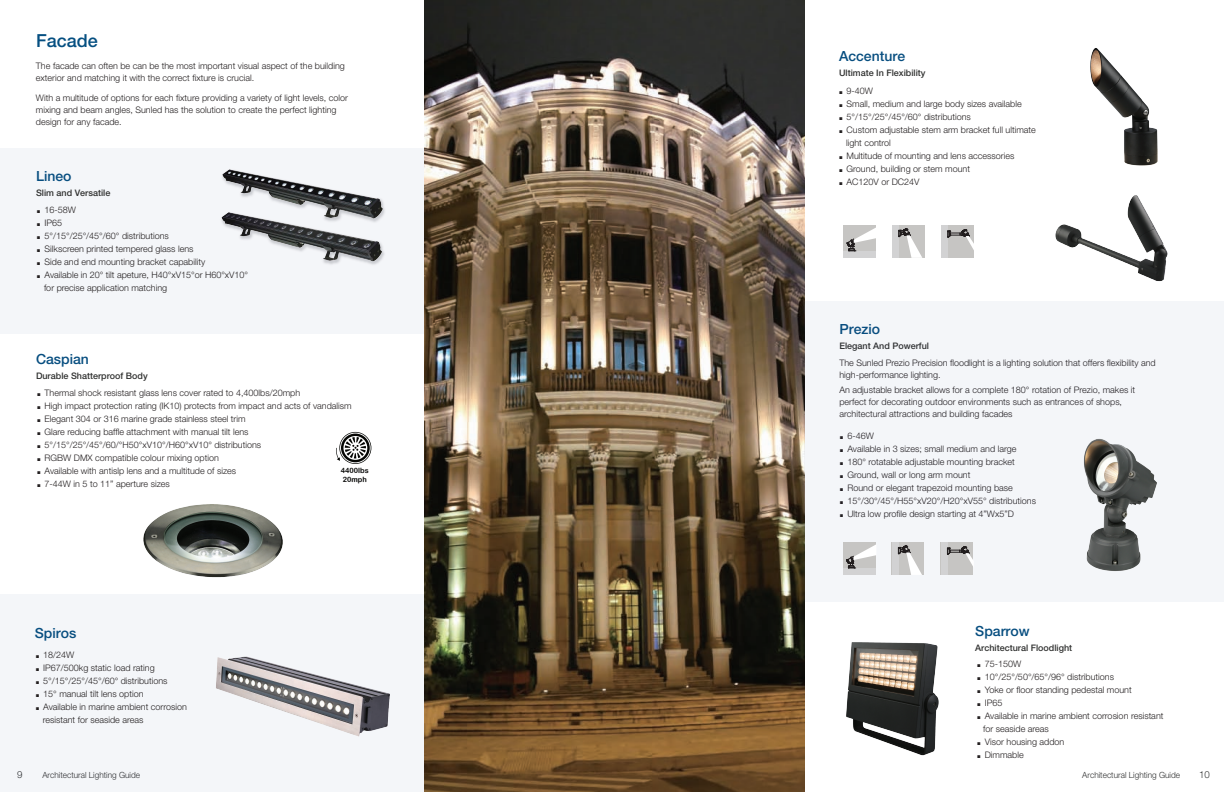
<style>
.page{position:relative;width:1224px;height:792px;background:#fff}
.page>*{position:absolute;margin:0;border:0;box-sizing:border-box;transform-origin:0 0}
.t1{font:500 18px "Helvetica Neue LT Std";color:#054f81}
.t2{font:500 14px "Helvetica Neue LT Std";color:#074e80}
.t3{font:300 9.7px "Helvetica Neue LT Std";color:#303232}
.t4{font:300 9px/12px "Helvetica Neue LT Std";color:#231f20}
.t5{font:500 9px "Helvetica Neue LT Std";color:#2f302f}
.t6{font:300 8.5px "Helvetica Neue LT Std";color:#303131}
.t7{font:7.3px/8.7px "Arial Rounded MT Bold";color:#050504}
.s1{font-family:"Arial";font-weight:400;font-size:6px}
</style>
<div class="page">
<div style="left:0;top:148px;width:434px;height:186px;background:#f4f6f9"></div>
<div style="left:0;top:594px;width:435px;height:198px;background:#f4f6f9"></div>
<div style="left:843px;top:225px;width:33px;height:33px;background:#c6c5c3"></div>
<div style="left:843px;top:251px;width:33px;height:7px;background:#d2d2d3"></div>
<svg style="left:847px;top:227px;width:29px;height:25px"></svg>
<div style="left:892px;top:225px;width:32px;height:32px;background:#c6c5c3"></div>
<div style="left:892px;top:225px;width:7px;height:32px;background:#d2d2d3"></div>
<svg style="left:899px;top:228px;width:23px;height:30px"></svg>
<div style="left:941px;top:225px;width:33px;height:33px;background:#c6c5c3"></div>
<div style="left:941px;top:225px;width:7px;height:33px;background:#d2d2d3"></div>
<svg style="left:948px;top:229px;width:26px;height:21px"></svg>
<img style="left:424px;top:0;width:381px;height:792px">
<img style="left:143px;top:504px;width:140px;height:73px">
<img style="left:1090px;top:48px;width:68px;height:118px">
<div style="left:804px;top:301px;width:420px;height:301px;background:#f4f6f9"></div>
<div style="left:843px;top:542px;width:32px;height:33px;background:#c6c5c3"></div>
<div style="left:843px;top:568px;width:33px;height:7px;background:#d2d2d3"></div>
<svg style="left:847px;top:544px;width:29px;height:25px"></svg>
<div style="left:892px;top:542px;width:32px;height:33px;background:#c6c5c3"></div>
<div style="left:892px;top:542px;width:6px;height:33px;background:#d2d2d3"></div>
<svg style="left:898px;top:545px;width:24px;height:30px"></svg>
<div style="left:941px;top:543px;width:32px;height:32px;background:#c6c5c3"></div>
<div style="left:941px;top:543px;width:6px;height:32px;background:#d2d2d3"></div>
<svg style="left:947px;top:545px;width:26px;height:23px"></svg>
<img style="left:1084px;top:439px;width:73px;height:132px">
<img style="left:221px;top:169px;width:164px;height:96px">
<img style="left:846px;top:642px;width:93px;height:114px">
<img style="left:1055px;top:195px;width:113px;height:87px">
<svg style="left:336px;top:432px;width:35px;height:32px"></svg>
<img style="left:216px;top:656px;width:173px;height:81px">
<p class="t1" style="left:36px;top:30px;width:63px">Facade</p>
<p class="t4" style="left:36px;top:59px;width:310px">The facade can often be can be the most important visual aspect of the building exterior and matching it with the correct fixture is crucial.</p>
<p class="t4" style="left:36px;top:91px;width:314px">With a multitude of options for each fixture providing a variety of light levels, color mixing and beam angles, Sunled has the solution to create the perfect lighting design for any facade.</p>
<p class="t2" style="left:36px;top:167px;width:37px">Lineo</p>
<p class="t5" style="left:36px;top:187px;width:76px">Slim and Versatile</p>
<p class="t4" style="left:37px;top:204px;width:41px"><span class="s1">■</span> 16-58W</p>
<p class="t4" style="left:37px;top:217px;width:27px"><span class="s1">■</span> IP65</p>
<p class="t4" style="left:37px;top:230px;width:133px"><span class="s1">■</span> 5°/15°/25°/45°/60° distributions</p>
<p class="t4" style="left:37px;top:243px;width:158px"><span class="s1">■</span> Silkscreen printed tempered glass lens</p>
<p class="t4" style="left:37px;top:256px;width:170px"><span class="s1">■</span> Side and end mounting bracket capability</p>
<p class="t4" style="left:44px;top:268px;width:206px;line-height:13px;text-indent:-7px"><span class="s1">■</span> Available in 20° tilt apeture, H40°xV15°or H60°xV10° for precise application matching</p>
<p class="t2" style="left:36px;top:350px;width:54px">Caspian</p>
<p class="t5" style="left:36px;top:370px;width:113px">Durable Shatterproof Body</p>
<p class="t4" style="left:37px;top:387px;width:265px"><span class="s1">■</span> Thermal shock resistant glass lens cover rated to 4,400lbs/20mph</p>
<p class="t4" style="left:37px;top:400px;width:316px"><span class="s1">■</span> High impact protection rating (IK10) protects from impact and acts of vandalism</p>
<p class="t4" style="left:37px;top:413px;width:210px"><span class="s1">■</span> Elegant 304 or 316 marine grade stainless steel trim</p>
<p class="t4" style="left:37px;top:426px;width:213px"><span class="s1">■</span> Glare reducing baffle attachment with manual tilt lens</p>
<p class="t4" style="left:37px;top:439px;width:226px"><span class="s1">■</span> 5°/15°/25°/45°/60/°H50°xV10°/H60°xV10° distributions</p>
<p class="t4" style="left:37px;top:452px;width:183px"><span class="s1">■</span> RGBW DMX compatible colour mixing option</p>
<p class="t4" style="left:37px;top:465px;width:201px"><span class="s1">■</span> Available with antislp lens and a multitude of sizes</p>
<p class="t4" style="left:37px;top:478px;width:134px"><span class="s1">■</span> 7-44W in 5 to 11” aperture sizes</p>
<p class="t7" style="left:341px;top:466px;width:29px">4400lbs<br>20mph</p>
<p class="t2" style="left:35px;top:625px;width:43px">Spiros</p>
<p class="t4" style="left:36px;top:648px;width:40px"><span class="s1">■</span> 18/24W</p>
<p class="t4" style="left:36px;top:661px;width:121px"><span class="s1">■</span> IP67/500kg static load rating</p>
<p class="t4" style="left:36px;top:674px;width:133px"><span class="s1">■</span> 5°/15°/25°/45°/60° distributions</p>
<p class="t4" style="left:36px;top:687px;width:109px"><span class="s1">■</span> 15° manual tilt lens option</p>
<p class="t4" style="left:43px;top:700px;width:146px;line-height:13px;text-indent:-7px"><span class="s1">■</span> Available in marine ambient corrosion resistant for seaside areas</p>
<p class="t2" style="left:839px;top:48px;width:68px">Accenture</p>
<p class="t5" style="left:839px;top:68px;width:88px">Ultimate In Flexibility</p>
<p class="t4" style="left:839px;top:84px;width:36px"><span class="s1">■</span> 9-40W</p>
<p class="t4" style="left:839px;top:97px;width:184px"><span class="s1">■</span> Small, medium and large body sizes available</p>
<p class="t4" style="left:839px;top:110px;width:133px"><span class="s1">■</span> 5°/15°/25°/45°/60° distributions</p>
<p class="t4" style="left:846px;top:123px;width:191px;line-height:13px;text-indent:-7px"><span class="s1">■</span> Custom adjustable stem arm bracket full ultimate light control</p>
<p class="t4" style="left:839px;top:149px;width:177px"><span class="s1">■</span> Multitude of mounting and lens accessories</p>
<p class="t4" style="left:839px;top:162px;width:133px"><span class="s1">■</span> Ground, building or stem mount</p>
<p class="t4" style="left:839px;top:175px;width:82px"><span class="s1">■</span> AC120V or DC24V</p>
<p class="t2" style="left:839px;top:321px;width:42px">Prezio</p>
<p class="t5" style="left:839px;top:341px;width:91px">Elegant And Powerful</p>
<p class="t4" style="left:839px;top:356px;width:318px">The Sunled Prezio Precision floodlight is a lighting solution that offers flexibility and high-performance lighting.</p>
<p class="t4" style="left:839px;top:383px;width:297px">An adjustable bracket allows for a complete 180° rotation of Prezio, makes it perfect for decorating outdoor environments such as entrances of shops, architectural attractions and building facades</p>
<p class="t4" style="left:840px;top:430px;width:36px"><span class="s1">■</span> 6-46W</p>
<p class="t4" style="left:840px;top:443px;width:178px"><span class="s1">■</span> Available in 3 sizes; small medium and large</p>
<p class="t4" style="left:840px;top:456px;width:176px"><span class="s1">■</span> 180° rotatable adjustable mounting bracket</p>
<p class="t4" style="left:840px;top:469px;width:132px"><span class="s1">■</span> Ground, wall or long arm mount</p>
<p class="t4" style="left:840px;top:482px;width:175px"><span class="s1">■</span> Round or elegant trapezoid mounting base</p>
<p class="t4" style="left:840px;top:495px;width:198px"><span class="s1">■</span> 15°/30°/45°/H55°xV20°/H20°xV55° distributions</p>
<p class="t4" style="left:840px;top:508px;width:176px"><span class="s1">■</span> Ultra low profile design starting at 4”Wx5”D</p>
<p class="t2" style="left:975px;top:623px;width:56px">Sparrow</p>
<p class="t5" style="left:975px;top:643px;width:99px">Architectural Floodlight</p>
<p class="t4" style="left:977px;top:657px;width:46px"><span class="s1">■</span> 75-150W</p>
<p class="t4" style="left:977px;top:670px;width:138px"><span class="s1">■</span> 10°/25°/50°/65°/96° distributions</p>
<p class="t4" style="left:977px;top:683px;width:156px"><span class="s1">■</span> Yoke or floor standing pedestal mount</p>
<p class="t4" style="left:977px;top:696px;width:27px"><span class="s1">■</span> IP65</p>
<p class="t4" style="left:983px;top:709px;width:182px;line-height:13px;text-indent:-6px"><span class="s1">■</span> Available in marine ambient corrosion resistant for seaside areas</p>
<p class="t4" style="left:977px;top:735px;width:89px"><span class="s1">■</span> Visor housing addon</p>
<p class="t4" style="left:977px;top:748px;width:48px"><span class="s1">■</span> Dimmable</p>
<p class="t3" style="left:17px;top:768px;width:7px">9</p>
<p class="t6" style="left:42px;top:769px;width:99px">Architectural Lighting Guide</p>
<p class="t6" style="left:1082px;top:769px;width:99px">Architectural Lighting Guide</p>
<p class="t3" style="left:1199px;top:768px;width:12px">10</p>
</div>
